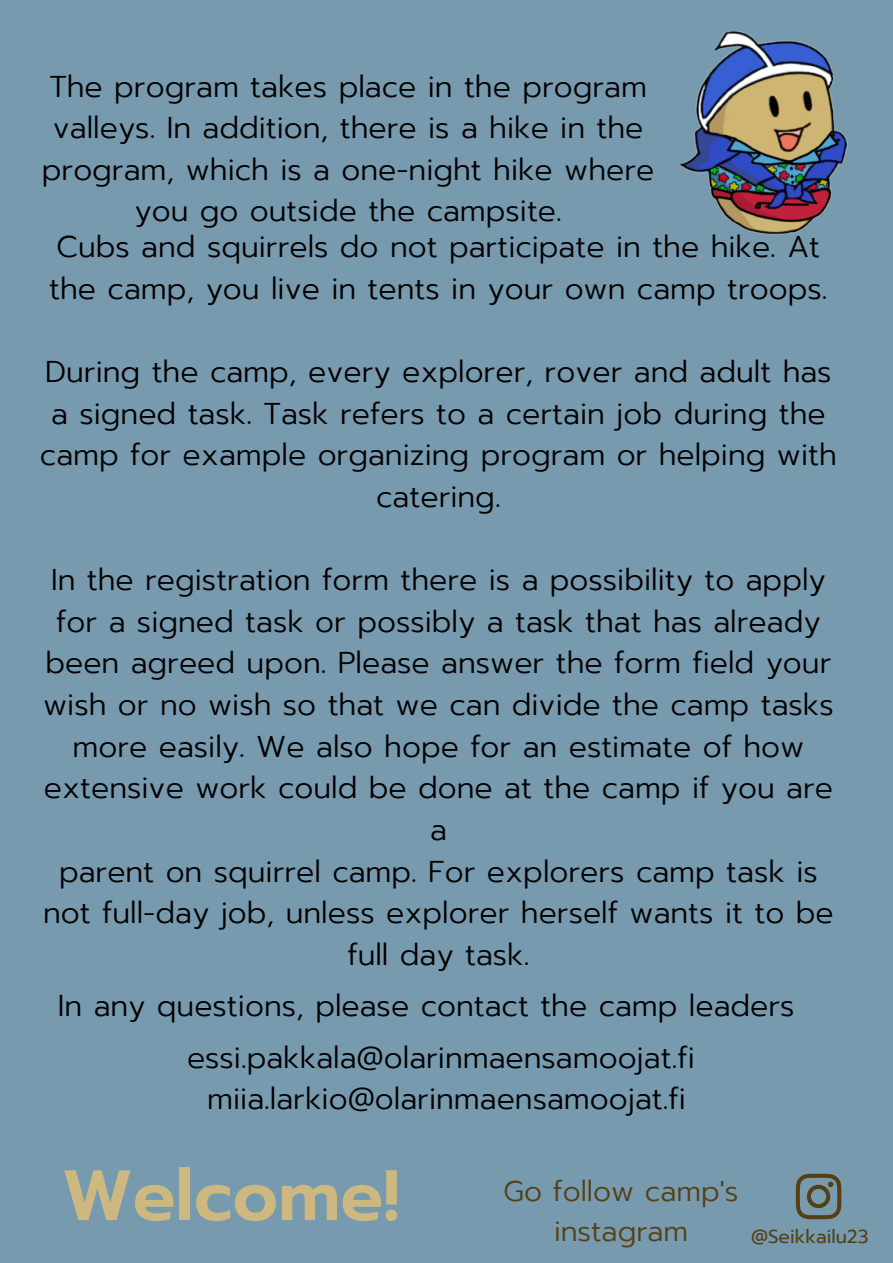
<style>
.page{position:relative;width:893px;height:1263px;background:#789aaf}
.page>*{position:absolute;margin:0;border:0;box-sizing:border-box;transform-origin:0 0}
.t1{font:600 71.1px "Prompt";color:#cdb980}
.t2{font:300 30px/41.6px "Prompt";color:#000;text-align:center}
.t3{font:300 28.5px "Prompt";color:#544013}
.t4{font:18.75px "Prompt";color:#544013}
</style>
<div class="page">
<svg style="left:796px;top:1174px;width:45px;height:45px"></svg>
<img style="left:679px;top:30px;width:169px;height:205px">
<p class="t2" style="left:42px;top:66px;width:614px">The program takes place in the program valleys. In addition, there is a hike in the program, which is a one-night hike where you go outside the campsite.</p>
<p class="t2" style="left:49px;top:226px;width:780px;text-align:left">Cubs and squirrels do not participate in the hike. At the camp, you live in tents in your own camp troops.</p>
<p class="t2" style="left:40px;top:351px;width:798px">During the camp, every explorer, rover and adult has a signed task. Task refers to a certain job during the camp for example organizing program or helping with catering.</p>
<p class="t2" style="left:43px;top:559px;width:792px">In the registration form there is a possibility to apply for a signed task or possibly a task that has already been agreed upon. Please answer the form field your wish or no wish so that we can divide the camp tasks more easily. We also hope for an estimate of how extensive work could be done at the camp if you are a<br>parent on squirrel camp. For explorers camp task is not full-day job, unless explorer herself wants it to be full day task.</p>
<p class="t2" style="left:187px;top:980px;width:609px;line-height:51.9px;text-align:left;text-indent:-129px">In any questions, please contact the camp leaders essi.pakkala@olarinmaensamoojat.fi</p>
<p class="t2" style="left:207px;top:1078px;width:480px">miia.larkio@olarinmaensamoojat.fi</p>
<h1 class="t1" style="left:62px;top:1142px;width:339px">Welcome!</h1>
<p class="t3" style="left:503px;top:1170px;width:236px">Go follow camp's</p>
<p class="t3" style="left:554px;top:1209px;width:136px">instagram</p>
<p class="t4" style="left:751px;top:1223px;width:119px">@Seikkailu23</p>
</div>
